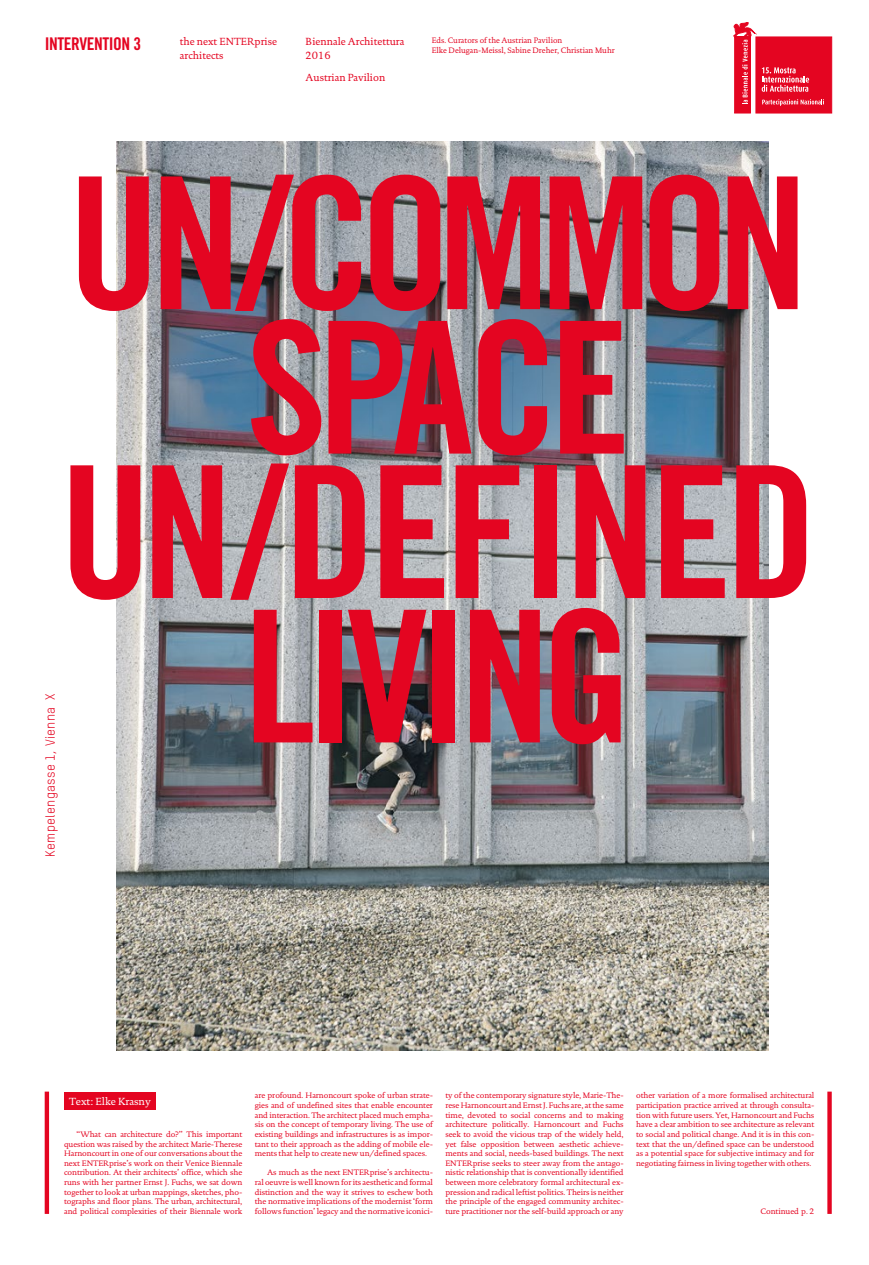
<style>
.page{position:relative;width:869px;height:1265px;background:#fff}
.page>*{position:absolute;margin:0;border:0;box-sizing:border-box;transform-origin:0 0}
.t1{font:183.75px/144.5px "Trade Gothic LT Std Bd Cn 20";letter-spacing:-.055em;color:#e40521;text-align:center}
.t2{font:17.5px "Trade Gothic LT Std Bd Cn 20";letter-spacing:-.025em;color:#e40521}
.t3{font:13.12px "TSTAR";letter-spacing:.025em;color:#e40521}
.t4{font:10.5px/14px "DTL Documenta T";color:#e40521}
.t5{font:10.5px "DTL Documenta T";letter-spacing:-.005em;color:#fff}
.t6{font:7.96px/9.6px "DTL Documenta T";letter-spacing:-.01em;color:#e40521;text-align:justify}
</style>
<div class="page">
<img style="left:116px;top:141px;width:652px;height:909px">
<hr style="left:45px;top:1092px;width:4px;height:122px;background:#e40521">
<svg style="left:827px;top:1092px;width:4px;height:122px"></svg>
<div style="left:734px;top:37px;width:16px;height:76px;background:#e40521"></div>
<div style="left:734px;top:37px;width:16px;height:76px;border:1px solid #e40521"></div>
<div style="left:755px;top:37px;width:76px;height:76px;background:#e40521"></div>
<svg style="left:733px;top:22px;width:90px;height:84px"></svg>
<div style="left:64px;top:1092px;width:92px;height:18px;background:#e40521"></div>
<h2 class="t2" style="left:45px;top:33px;width:98px">INTERVENTION 3</h2>
<h3 class="t4" style="left:305px;top:35px;width:100px">Biennale Architettura<br>2016</h3>
<h3 class="t4" style="left:305px;top:70px;width:81px">Austrian Pavilion</h3>
<h3 class="t4" style="left:180px;top:35px;width:99px">the next ENTERprise architects</h3>
<p class="t6" style="left:431px;top:36px;width:184px">Eds. Curators of the Austrian Pavilion<br>Elke Delugan-Meissl, Sabine Dreher, Christian Muhr</p>
<h3 class="t3" style="left:42px;top:857px;width:165px;rotate:-90deg">Kempelengasse 1, Vienna X</h3>
<h1 class="t1" style="left:59px;top:170px;width:759px">UN/ COMMON<br>SPACE<br>UN/ DEFINED<br>LIVING</h1>
<h3 class="t5" style="left:69px;top:1095px;width:83px">Text: Elke Krasny</h3>
<p class="t6" style="left:64px;top:1129px;width:180px;text-indent:12px">“What can architecture do?” This important question was raised by the architect Marie-Therese Harnoncourt in one of our conversations about the next ENTERprise’s work on their Venice Biennale contribution. At their architects’ office, which she runs with her partner Ernst J. Fuchs, we sat down together to look at urban mappings, sketches, pho&shy;tographs and floor plans. The urban, architectural, and political complexities of their Biennale work</p>
<p class="t6" style="left:255px;top:1091px;width:180px">are profound. Harnoncourt spoke of urban strate&shy;gies and of undefined sites that enable encounter and interaction. The architect placed much empha&shy;sis on the concept of temporary living. The use of existing buildings and infrastructures is as impor&shy;tant to their approach as the adding of mobile ele&shy;ments that help to create new un/defined spaces.</p>
<p class="t6" style="left:255px;top:1168px;width:180px;text-indent:12px">As much as the next ENTERprise’s architectu&shy;ral oeuvre is well known for its aesthetic and formal distinction and the way it strives to eschew both the normative implications of the modernist ‘form follows function’ legacy and the normative iconici-</p>
<p class="t6" style="left:445px;top:1091px;width:180px">ty of the contemporary signature style, Marie-The&shy;rese Harnoncourt and Ernst J. Fuchs are, at the same time, devoted to social concerns and to making architecture politically. Harnoncourt and Fuchs seek to avoid the vicious trap of the widely held, yet false opposition between aesthetic achieve&shy;ments and social, needs-based buildings. The next ENTERprise seeks to steer away from the antago&shy;nistic relationship that is conventionally identified between more celebratory formal architectural ex&shy;pression and radical leftist politics. Theirs is neither the principle of the engaged community architec&shy;ture practitioner nor the self-build approach or any</p>
<p class="t6" style="left:635px;top:1091px;width:180px">other variation of a more formalised architectural participation practice arrived at through consulta&shy;tion with future users. Yet, Harnoncourt and Fuchs have a clear ambition to see architecture as relevant to social and political change. And it is in this con&shy;text that the un/defined space can be understood as a potential space for subjective intimacy and for negotiating fairness in living together with others.</p>
<p class="t6" style="left:760px;top:1206px;width:55px">Continued p. 2</p>
</div>
